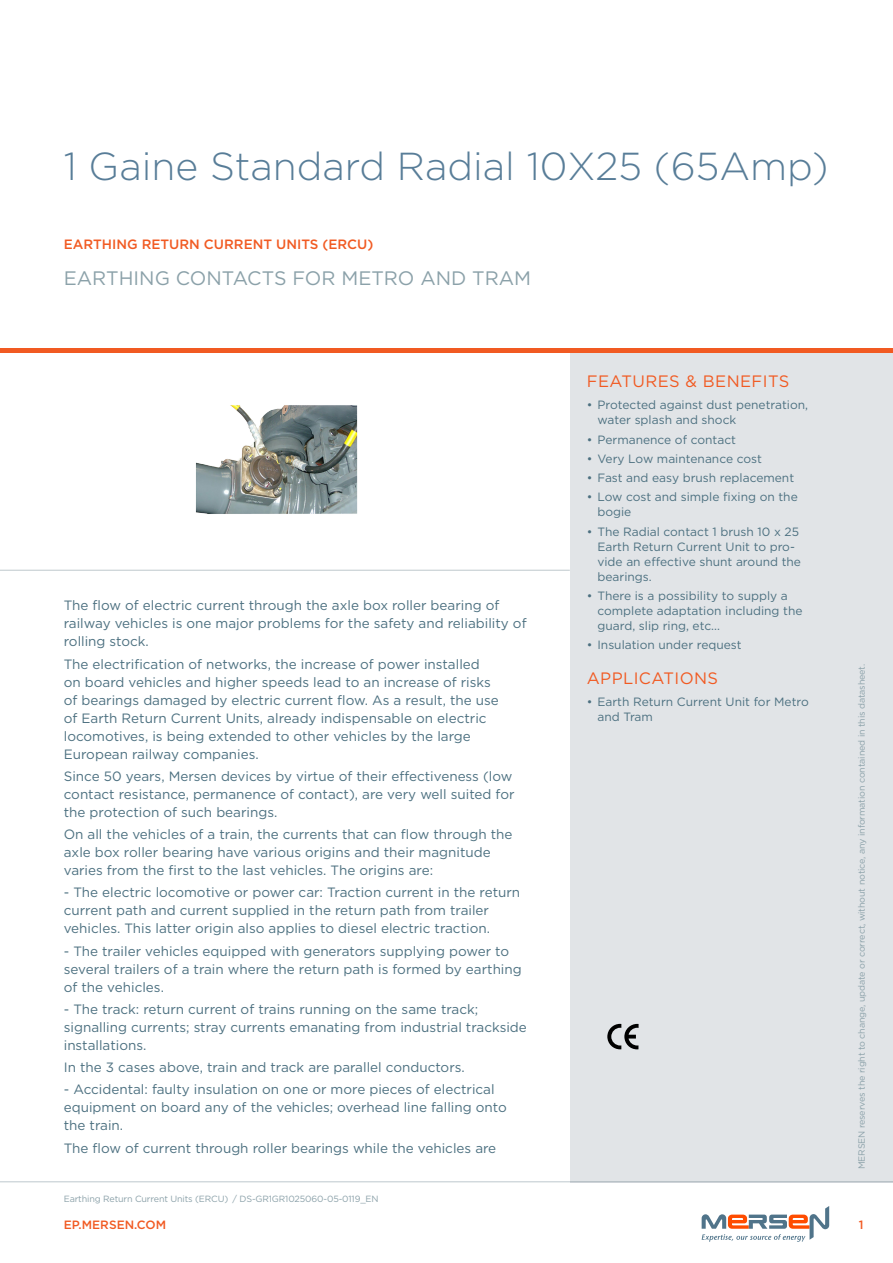
<style>
.page{position:relative;width:893px;height:1263px;background:#fff}
.page>*{position:absolute;margin:0;border:0;box-sizing:border-box;transform-origin:0 0}
.t1{font:300 39px "Gotham";color:#587d98}
.t2{font:19.5px "Gotham";color:#8ba1a9}
.t3{font:16.5px "Gotham";letter-spacing:.025em;color:#f15a22}
.t4{font:13.5px/18px "Gotham";color:#4c7080}
.t5{font:500 13.5px "Gotham";color:#f15a22}
.t6{font:12px/15px "Gotham";color:#4c7080}
.t7{font:500 12px "Gotham";color:#f15a22}
.t8{font:9px "Gotham";letter-spacing:-.015em;color:#8ba1a9}
</style>
<div class="page">
<hr style="left:0;top:1181px;width:893px;height:1px;background:#bec8cd">
<div style="left:570px;top:353px;width:323px;height:829px;background:#e1e4e7"></div>
<hr style="left:0;top:349px;width:893px;height:4px;background:#f15a22">
<hr style="left:0;top:570px;width:570px;height:1px;background:#bec8cd">
<svg style="left:702px;top:1206px;width:127px;height:36px"></svg>
<img style="left:195px;top:405px;width:163px;height:109px">
<svg style="left:607px;top:1024px;width:32px;height:25px"></svg>
<h1 class="t1" style="left:64px;top:142px;width:766px">1 Gaine Standard Radial 10X25 (65Amp)</h1>
<p class="t5" style="left:64px;top:235px;width:311px">EARTHING RETURN CURRENT UNITS (ERCU)</p>
<h2 class="t2" style="left:64px;top:265px;width:469px">EARTHING CONTACTS FOR METRO AND TRAM</h2>
<p class="t4" style="left:64px;top:596px;width:464px">The flow of electric current through the axle box roller bearing of railway vehicles is one major problems for the safety and reliability of rolling stock.</p>
<p class="t4" style="left:64px;top:655px;width:437px">The electrification of networks, the increase of power installed on board vehicles and higher speeds lead to an increase of risks of bearings damaged by electric current flow. As a result, the use of Earth Return Current Units, already indispensable on electric locomotives, is being extended to other vehicles by the large European railway companies.</p>
<p class="t4" style="left:64px;top:767px;width:452px">Since 50 years, Mersen devices by virtue of their effectiveness (low contact resistance, permanence of contact), are very well suited for the protection of such bearings.</p>
<p class="t4" style="left:64px;top:825px;width:450px">On all the vehicles of a train, the currents that can flow through the axle box roller bearing have various origins and their magnitude varies from the first to the last vehicles. The origins are:</p>
<p class="t4" style="left:64px;top:883px;width:458px">- The electric locomotive or power car: Traction current in the return current path and current supplied in the return path from trailer vehicles. This latter origin also applies to diesel electric traction.</p>
<p class="t4" style="left:64px;top:941px;width:459px">- The trailer vehicles equipped with generators supplying power to several trailers of a train where the return path is formed by earthing of the vehicles.</p>
<p class="t4" style="left:64px;top:1000px;width:465px">- The track: return current of trains running on the same track; signalling currents; stray currents emanating from industrial trackside installations.</p>
<p class="t4" style="left:64px;top:1058px;width:403px">In the 3 cases above, train and track are parallel conductors.</p>
<p class="t4" style="left:64px;top:1080px;width:444px">- Accidental: faulty insulation on one or more pieces of electrical equipment on board any of the vehicles; overhead line falling onto the train.</p>
<p class="t4" style="left:64px;top:1138px;width:434px">The flow of current through roller bearings while the vehicles are</p>
<p class="t3" style="left:587px;top:371px;width:204px">FEATURES &amp; BENEFITS</p>
<p class="t6" style="left:597px;top:397px;width:212px;text-indent:-11px">• Protected against dust penetration, water splash and shock</p>
<p class="t6" style="left:587px;top:432px;width:151px">• Permanence of contact</p>
<p class="t6" style="left:587px;top:451px;width:177px">• Very Low maintenance cost</p>
<p class="t6" style="left:587px;top:470px;width:209px">• Fast and easy brush replacement</p>
<p class="t6" style="left:597px;top:489px;width:202px;text-indent:-11px">• Low cost and simple fixing on the bogie</p>
<p class="t6" style="left:597px;top:524px;width:205px;text-indent:-11px">• The Radial contact 1 brush 10 x 25<br>Earth Return Current Unit to pro&shy;vide an effective shunt around the bearings.</p>
<p class="t6" style="left:597px;top:588px;width:207px;text-indent:-11px">• There is a possibility to supply a complete adaptation including the guard, slip ring, etc...</p>
<p class="t6" style="left:587px;top:637px;width:156px">• Insulation under request</p>
<p class="t3" style="left:587px;top:667px;width:133px">APPLICATIONS</p>
<p class="t6" style="left:597px;top:693px;width:213px;text-indent:-11px">• Earth Return Current Unit for Metro and Tram</p>
<p class="t8" style="left:856px;top:1169px;width:507px;rotate:-90deg">MERSEN reserves the right to change, update or correct, without notice, any information contained in this datasheet.</p>
<p class="t8" style="left:64px;top:1193px;width:316px">Earthing Return Current Units (ERCU) / DS-GR1GR1025060-05-0119_EN</p>
<p class="t7" style="left:64px;top:1217px;width:104px">EP.MERSEN.COM</p>
<p class="t7" style="left:859px;top:1217px;width:6px">1</p>
</div>
